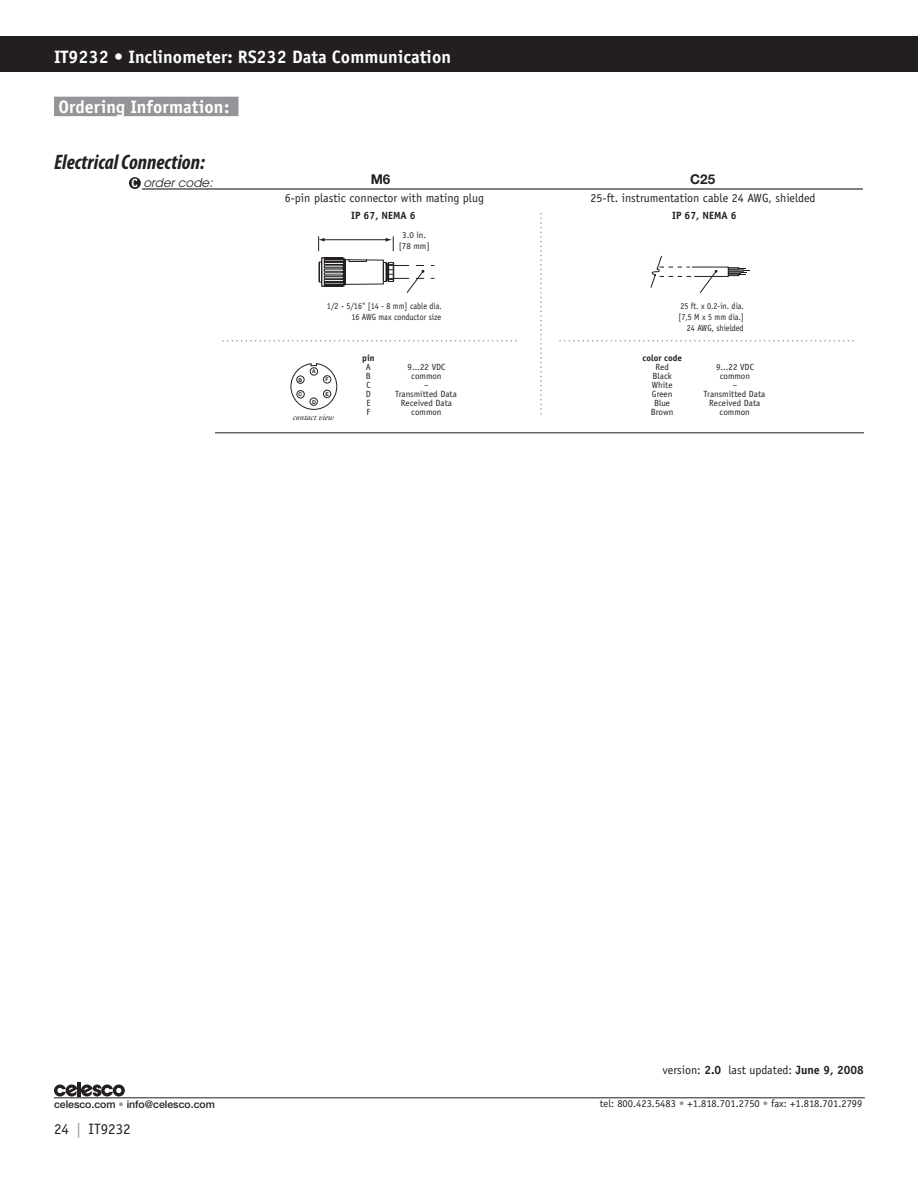
<style>
.page{position:relative;width:918px;height:1188px;background:#fff}
.page>*{position:absolute;margin:0;border:0;box-sizing:border-box;transform-origin:0 0}
.Ordering_Info{font:italic 700 condensed 21px "Myriad Pro";color:#231f20}
.Subheading{font:700 18px "Officina Sans";color:#fff}
.t1{font:15px "Officina Sans";color:#231f20}
.t2{font:700 13.5px "Helvetica Neue";color:#231f20}
.Version_Update{font:12px "Officina Sans";color:#231f20}
.t3{font:italic 12px "Avant Garde";color:#231f20}
.t4{font:700 12px "Officina Serif";color:#fff}
.t5{font:10.5px "Officina Sans";color:#231f20}
.t6{font:500 10.5px "Helvetica Neue";color:#231f20}
.t7{font:700 10.5px "Officina Sans";color:#231f20}
.t8{font:9px/10.8px "Officina Sans";color:#231f20;text-align:center}
.t9{font:9px/10.8px "Officina Sans";color:#231f20;text-align:right;scale:.9 1}
.t10{font:700 9px/9px "Officina Sans";color:#231f20;text-align:center}
.t11{font:italic 9px "Adobe Garamond Pro";color:#231f20}
.t12{font:700 5.25px "Helvetica Neue";color:#231f20}
.s1{font-weight:400}
.s2{font-weight:700}
.s3{color:#939598}
</style>
<div class="page">
<div style="left:129px;top:177px;width:12px;height:12px;background:#231f20;border-radius:50%"></div>
<hr style="left:142px;top:188px;width:721px;height:2px;background:#231f20">
<hr style="left:215px;top:432px;width:649px;height:1px;background:#231f20">
<svg style="left:540px;top:214px;width:2px;height:201px"></svg>
<svg style="left:291px;top:363px;width:46px;height:47px"></svg>
<svg style="left:319px;top:257px;width:115px;height:36px"></svg>
<svg style="left:650px;top:256px;width:100px;height:37px"></svg>
<hr style="left:323px;top:239px;width:64px;height:1px;background:#231f20">
<svg style="left:386px;top:236px;width:8px;height:15px"></svg>
<svg style="left:318px;top:236px;width:7px;height:15px"></svg>
<svg style="left:223px;top:340px;width:294px;height:2px"></svg>
<svg style="left:560px;top:340px;width:294px;height:2px"></svg>
<hr style="left:54px;top:1098px;width:811px;height:1px;background:#231f20">
<hr style="left:77px;top:1082px;width:4px;height:14px;background:#231f20">
<svg style="left:54px;top:1085px;width:71px;height:11px"></svg>
<div style="left:0;top:36px;width:916px;height:36px;background:#231f20"></div>
<hr style="left:916px;top:36px;width:2px;height:36px;background:#231f20">
<div style="left:54px;top:97px;width:184px;height:19px;background:#939598"></div>
<p class="Subheading" style="left:54px;top:46px;width:399px">IT9232 • Inclinometer: RS232 Data Communication</p>
<p class="Subheading" style="left:58px;top:96px;width:173px">Ordering Information:</p>
<p class="Ordering_Info" style="left:54px;top:149px;width:152px">Electrical Connection:</p>
<p class="t3" style="left:143px;top:176px;width:71px">order code:</p>
<p class="t4" style="left:131px;top:176px;width:8px">C</p>
<p class="t2" style="left:371px;top:170px;width:21px">M6</p>
<p class="t2" style="left:690px;top:170px;width:27px">C25</p>
<p class="Version_Update" style="left:285px;top:191px;width:201px">6-pin plastic connector with mating plug</p>
<p class="Version_Update" style="left:591px;top:191px;width:226px">25-ft. instrumentation cable 24 AWG, shielded</p>
<p class="t7" style="left:351px;top:208px;width:66px">IP 67, NEMA 6</p>
<p class="t7" style="left:672px;top:208px;width:66px">IP 67, NEMA 6</p>
<p class="t8" style="left:399px;top:229px;width:33px">3.0 in. [78 mm]</p>
<p class="t9" style="left:327px;top:301px;width:129px">1/2 - 5/16" [14 - 8 mm] cable dia.<br>16 AWG max conductor size</p>
<p class="t12" style="left:299px;top:376px;width:5px">B</p>
<p class="t12" style="left:299px;top:391px;width:5px">C</p>
<p class="t12" style="left:312px;top:368px;width:5px">A</p>
<p class="t12" style="left:312px;top:398px;width:5px">D</p>
<p class="t12" style="left:326px;top:376px;width:5px">F</p>
<p class="t12" style="left:325px;top:391px;width:5px">E</p>
<p class="t11" style="left:293px;top:411px;width:42px">contact view</p>
<p class="t10" style="left:362px;top:354px;width:14px">pin<br><span class="s1">A</span></p>
<p class="t8" style="left:408px;top:362px;width:39px">9...22 VDC</p>
<p class="t8" style="left:366px;top:371px;width:7px">B</p>
<p class="t8" style="left:411px;top:371px;width:32px">common</p>
<p class="t8" style="left:366px;top:380px;width:6px">C</p>
<p class="t8" style="left:424px;top:380px;width:6px">–</p>
<p class="t8" style="left:366px;top:389px;width:7px">D</p>
<p class="t8" style="left:395px;top:389px;width:63px">Transmitted Data</p>
<p class="t8" style="left:366px;top:398px;width:6px">E</p>
<p class="t8" style="left:401px;top:398px;width:53px">Received Data</p>
<p class="t8" style="left:367px;top:407px;width:5px">F</p>
<p class="t8" style="left:411px;top:407px;width:32px">common</p>
<p class="t9" style="left:678px;top:301px;width:74px">25 ft. x 0.2-in. dia. [7,5 M x 5 mm dia.]<br>24 AWG, shielded</p>
<p class="t10" style="left:643px;top:354px;width:41px">color code<br><span class="s1">Red</span></p>
<p class="t8" style="left:716px;top:362px;width:39px">9...22 VDC</p>
<p class="t8" style="left:653px;top:371px;width:21px">Black</p>
<p class="t8" style="left:720px;top:371px;width:32px">common</p>
<p class="t8" style="left:652px;top:380px;width:22px">White</p>
<p class="t8" style="left:733px;top:380px;width:6px">–</p>
<p class="t8" style="left:652px;top:389px;width:22px">Green</p>
<p class="t8" style="left:704px;top:389px;width:63px">Transmitted Data</p>
<p class="t8" style="left:654px;top:398px;width:18px">Blue</p>
<p class="t8" style="left:709px;top:398px;width:53px">Received Data</p>
<p class="t8" style="left:651px;top:407px;width:24px">Brown</p>
<p class="t8" style="left:720px;top:407px;width:32px">common</p>
<p class="Version_Update" style="left:663px;top:1063px;width:203px">version: <span class="s2">2.0</span> last updated: <span class="s2">June 9, 2008</span></p>
<p class="t6" style="left:54px;top:1098px;width:162px">celesco.com <span class="s3">•</span> info@celesco.com</p>
<p class="t5" style="left:600px;top:1098px;width:264px">tel: 800.423.5483 <span class="s3">•</span> +1.818.701.2750 <span class="s3">•</span> fax: +1.818.701.2799</p>
<h3 class="t1" style="left:54px;top:1120px;width:78px">24 <span class="s3">|</span> IT9232</h3>
</div>
